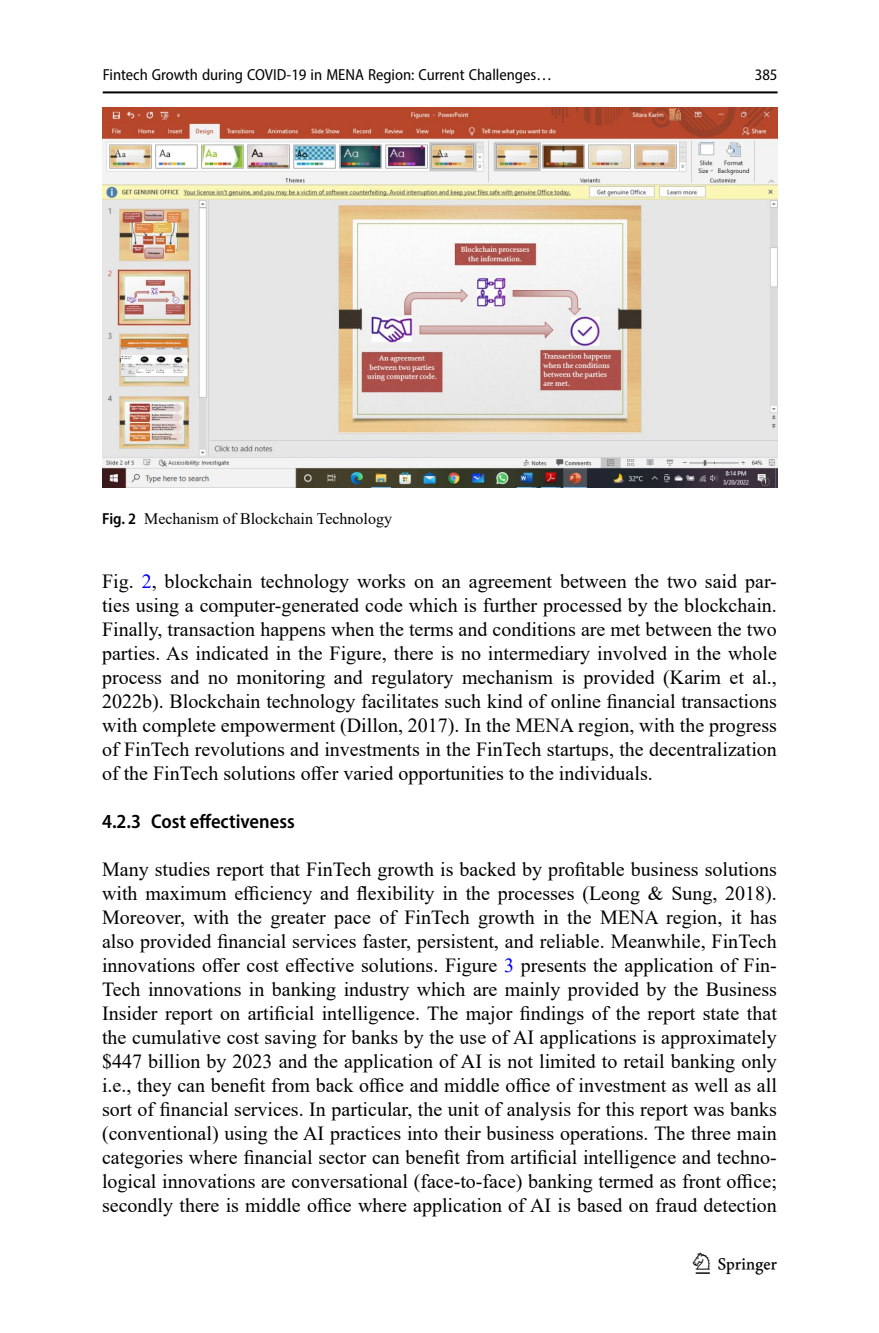
<style>
.page{position:relative;width:879px;height:1333px;background:#fff}
.page>*{position:absolute;margin:0;border:0;box-sizing:border-box;transform-origin:0 0}
.t1{font:30px "Springnew";color:#000}
.Body_Text{font:20px/24px "Times New Roman";color:#000;text-align:justify}
.Head_3{font:600 semi-condensed 20px "Myriad Pro";color:#000}
.t2{font:semi-condensed 16px "Myriad Pro";color:#000}
.Figure_Caption{font:16px "Times New Roman";color:#000}
.s1{font-family:"Myriad Pro";font-weight:600;font-stretch:semi-condensed}
.s2{color:#00f}
</style>
<div class="page">
<hr style="left:103px;top:91px;width:674px;height:2px;background:#000">
<img style="left:102px;top:108px;width:675px;height:379px">
<p class="t2" style="left:103px;top:65px;width:451px">Fintech Growth during COVID-19 in MENA Region: Current Challenges…</p>
<p class="Figure_Caption" style="left:102px;top:507px;width:291px"><span class="s1">Fig. 2</span> Mechanism of Blockchain Technology</p>
<p class="t2" style="left:755px;top:65px;width:24px">385</p>
<p class="Body_Text" style="left:102px;top:568px;width:676px">Fig. <span class="s2">2</span>, blockchain technology works on an agreement between the two said par&shy;ties using a computer-generated code which is further processed by the blockchain.<br>Finally, transaction happens when the terms and conditions are met between the two parties. As indicated in the Figure, there is no intermediary involved in the whole process and no monitoring and regulatory mechanism is provided (Karim et al., 2022b). Blockchain technology facilitates such kind of online financial transactions with complete empowerment (Dillon, 2017). In the MENA region, with the progress of FinTech revolutions and investments in the FinTech startups, the decentralization of the FinTech solutions offer varied opportunities to the individuals.</p>
<p class="Head_3" style="left:102px;top:808px;width:194px">4.2.3 Cost effectiveness</p>
<p class="Body_Text" style="left:102px;top:856px;width:676px">Many studies report that FinTech growth is backed by profitable business solutions with maximum efficiency and flexibility in the processes (Leong &amp; Sung, 2018).<br>Moreover, with the greater pace of FinTech growth in the MENA region, it has also provided financial services faster, persistent, and reliable. Meanwhile, FinTech innovations offer cost effective solutions. Figure <span class="s2">3</span> presents the application of Fin-Tech innovations in banking industry which are mainly provided by the Business Insider report on artificial intelligence. The major findings of the report state that the cumulative cost saving for banks by the use of AI applications is approximately $447 billion by 2023 and the application of AI is not limited to retail banking only i.e., they can benefit from back office and middle office of investment as well as all sort of financial services. In particular, the unit of analysis for this report was banks (conventional) using the AI practices into their business operations. The three main categories where financial sector can benefit from artificial intelligence and techno&shy;logical innovations are conversational (face-to-face) banking termed as front office; secondly there is middle office where application of AI is based on fraud detection</p>
<h1 class="t1" style="left:696px;top:1246px;width:83px">1 3</h1>
</div>
